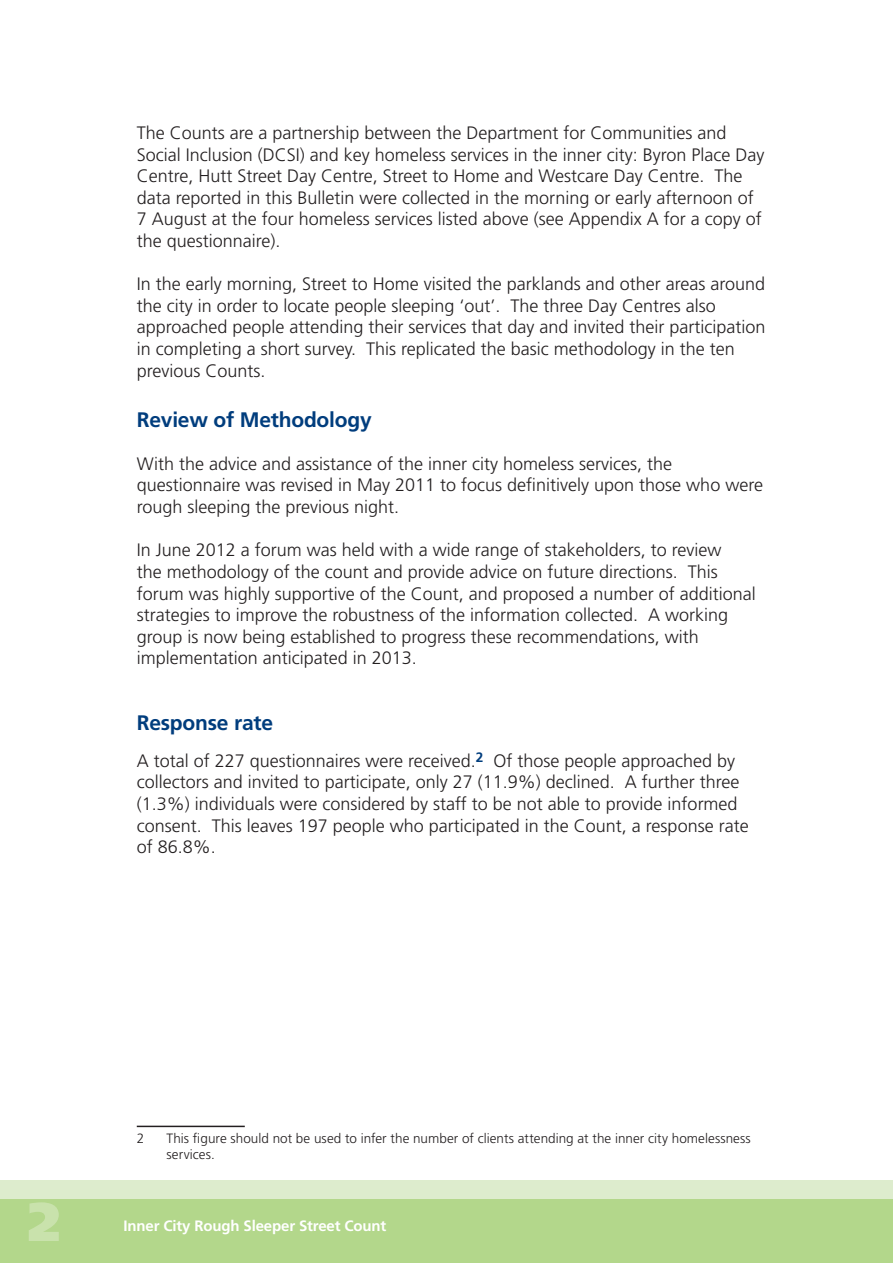
<style>
.page{position:relative;width:893px;height:1263px;background:#fff}
.page>*{position:absolute;margin:0;border:0;box-sizing:border-box;transform-origin:0 0}
.t1{font:900 54.45px "Frutiger LT Std";color:#c9e2ac}
.t2{font:700 21px "Frutiger LT Std";letter-spacing:-.01em;color:#013d7d}
.t3{font:300 18px/21.6px "Frutiger LT Std";color:#231f20}
.t4{font:700 15px "Frutiger LT Std";letter-spacing:-.01em;color:#fff}
.t5{font:300 13.5px/16.2px "Frutiger LT Std";letter-spacing:.005em;color:#231f20}
</style>
<div class="page">
<div style="left:0;top:1180px;width:893px;height:34px;background:#ddeccd"></div>
<div style="left:0;top:1199px;width:893px;height:64px;background:#b3d78b"></div>
<hr style="left:137px;top:1126px;width:108px;height:1px;background:#231f20">
<p class="t3" style="left:137px;top:122px;width:629px">The Counts are a partnership between the Department for Communities and Social Inclusion (DCSI) and key homeless services in the inner city: Byron Place Day Centre, Hutt Street Day Centre, Street to Home and Westcare Day Centre. The data reported in this Bulletin were collected in the morning or early afternoon of 7 August at the four homeless services listed above (see Appendix A for a copy of the questionnaire).</p>
<p class="t3" style="left:137px;top:273px;width:630px">In the early morning, Street to Home visited the parklands and other areas around the city in order to locate people sleeping ‘out’. The three Day Centres also approached people attending their services that day and invited their participation in completing a short survey. This replicated the basic methodology in the ten previous Counts.</p>
<p class="t2" style="left:137px;top:407px;width:237px">Review of Methodology</p>
<p class="t3" style="left:137px;top:453px;width:628px">With the advice and assistance of the inner city homeless services, the questionnaire was revised in May 2011 to focus definitively upon those who were rough sleeping the previous night.</p>
<p class="t3" style="left:137px;top:539px;width:620px">In June 2012 a forum was held with a wide range of stakeholders, to review<br>the methodology of the count and provide advice on future directions. This forum was highly supportive of the Count, and proposed a number of additional strategies to improve the robustness of the information collected. A working group is now being established to progress these recommendations, with implementation anticipated in 2013.</p>
<p class="t2" style="left:137px;top:710px;width:138px">Response rate</p>
<p class="t3" style="left:137px;top:750px;width:613px">A total of 227 questionnaires were received.<sup>2</sup> Of those people approached by collectors and invited to participate, only 27 (11.9%) declined. A further three (1.3%) individuals were considered by staff to be not able to provide informed consent. This leaves 197 people who participated in the Count, a response rate of 86.8%.</p>
<h1 class="t1" style="left:28px;top:1189px;width:34px">2</h1>
<p class="t5" style="left:137px;top:1130px;width:9px">2</p>
<p class="t5" style="left:167px;top:1130px;width:586px">This figure should not be used to infer the number of clients attending at the inner city homelessness services.</p>
<p class="t4" style="left:124px;top:1217px;width:264px">Inner City Rough Sleeper Street Count</p>
</div>
